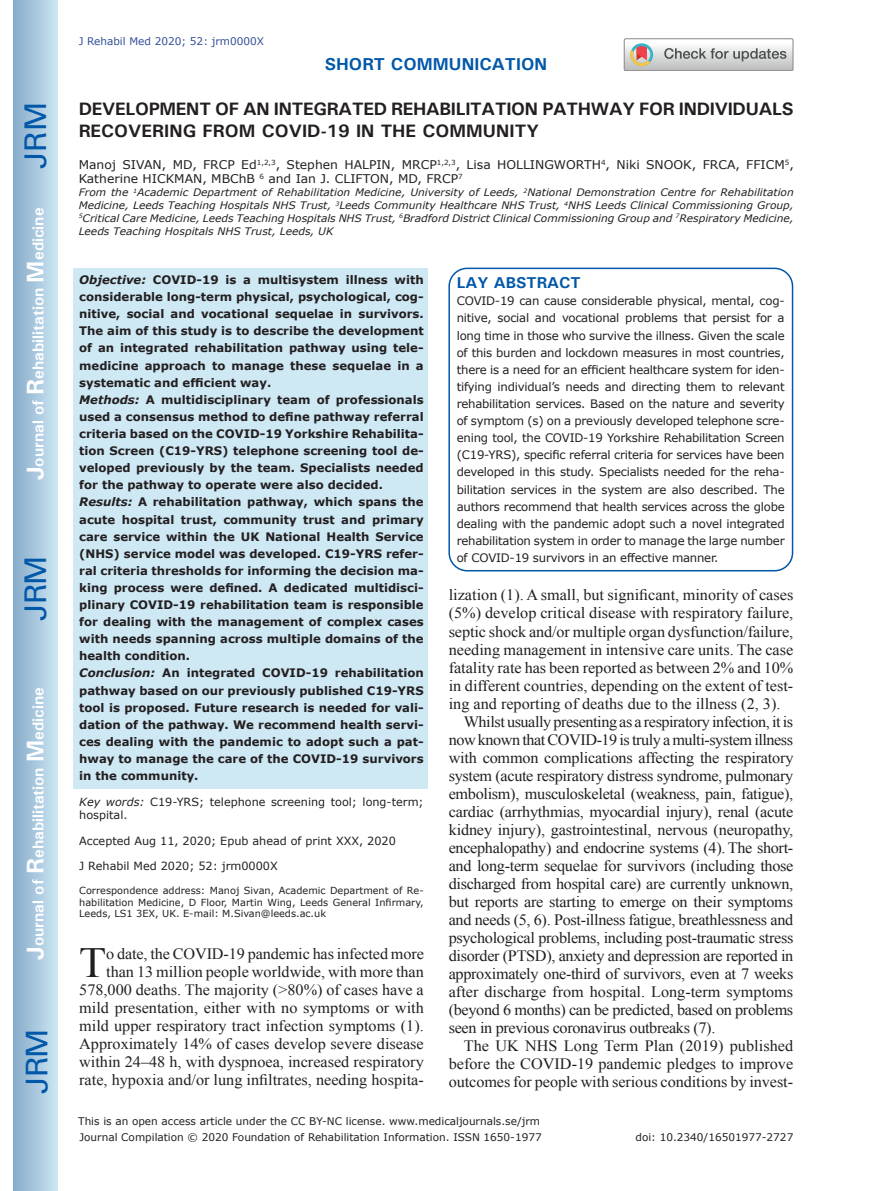
<style>
.page{position:relative;width:872px;height:1191px;background:#fff}
.page>*{position:absolute;margin:0;border:0;box-sizing:border-box;transform-origin:0 0}
.t1{font:42.9px "Times New Roman";color:#231f20}
.t2{font:30px "Univers";letter-spacing:-.03em;color:#0157a8}
.t3{font:700 18px/21.6px "Univers";letter-spacing:-.015em;color:#231f20}
.t4{font:700 17.25px "Univers";color:#0157a8}
.t5{font:15.75px/18px "Times New Roman";letter-spacing:-.01em;color:#231f20;text-align:right}
.t6{font:700 15.75px "Univers";color:#fff}
.t7{font:15.75px "Times New Roman";letter-spacing:-.03em;color:#231f20}
.t8{font:700 15.75px "Univers";color:#0157a8}
.t9{font:12px/14.4px "Verdana";color:#231f20}
.t10{font:700 11.7px/17.1px "Verdana";color:#231f20}
.t11{font:11.7px/17.1px "Verdana";letter-spacing:-.02em;color:#231f20;text-align:justify}
.t12{font:11.25px/13.5px "Verdana";color:#231f20}
.t13{font:10.5px "Verdana";color:#231f20}
.t14{font:10.5px "Verdana";color:#324f95}
.t15{font:italic 10.35px/12.8px "Verdana";color:#231f20;text-align:justify}
.t16{font:9.75px/11.7px "Verdana";color:#231f20;text-align:justify}
.s1{font-size:24px}
.s2{font-style:italic}
</style>
<div class="page">
<div style="left:14px;top:0;width:43px;height:1191px;background:linear-gradient(to right,#88acca,#cbe5f2)"></div>
<div style="left:624px;top:38px;width:169px;height:33px;border:1px solid #888688;border-radius:2px"></div>
<svg style="left:624px;top:39px;width:169px;height:32px"></svg>
<div style="left:74px;top:268px;width:354px;height:521px;background:#cee8f4"></div>
<div style="left:448px;top:268px;width:345px;height:303px;border:2px solid #0157a8;border-radius:18px"></div>
<h2 class="t2" style="left:18px;top:169px;width:68px;rotate:-90deg">JRM</h2>
<p class="t6" style="left:28px;top:480px;width:274px;rotate:-90deg"><span class="s1">J</span>ournal of <span class="s1">R</span>ehabilitation <span class="s1">M</span>edicine</p>
<h2 class="t2" style="left:18px;top:620px;width:67px;rotate:-90deg">JRM</h2>
<p class="t6" style="left:28px;top:959px;width:274px;rotate:-90deg"><span class="s1">J</span>ournal of <span class="s1">R</span>ehabilitation <span class="s1">M</span>edicine</p>
<h2 class="t2" style="left:19px;top:1093px;width:67px;rotate:-90deg">JRM</h2>
<p class="t14" style="left:79px;top:35px;width:187px">J Rehabil Med 2020; 52: jrm0000X</p>
<p class="t4" style="left:325px;top:53px;width:224px">SHORT COMMUNICATION</p>
<p class="t3" style="left:79px;top:98px;width:716px">DEVELOPMENT OF AN INTEGRATED REHABILITATION PATHWAY FOR INDIVIDUALS<br>RECOVERING FROM COVID-19 IN THE COMMUNITY</p>
<p class="t9" style="left:79px;top:158px;width:716px">Manoj SIVAN, MD, FRCP Ed<sup>1,2,3</sup>, Stephen HALPIN, MRCP<sup>1,2,3</sup>, Lisa HOLLINGWORTH<sup>4</sup>, Niki SNOOK, FRCA, FFICM<sup>5</sup>,<br>Katherine HICKMAN, MBChB <sup>6</sup> and Ian J. CLIFTON, MD, FRCP<sup>7</sup></p>
<p class="t15" style="left:79px;top:186px;width:716px">From the <sup>1</sup>Academic Department of Rehabilitation Medicine, University of Leeds, <sup>2</sup>National Demonstration Centre for Rehabilitation Medicine, Leeds Teaching Hospitals NHS Trust, <sup>3</sup>Leeds Community Healthcare NHS Trust, <sup>4</sup>NHS Leeds Clinical Commissioning Group, <sup>5</sup>Critical Care Medicine, Leeds Teaching Hospitals NHS Trust, <sup>6</sup>Bradford District Clinical Commissioning Group and <sup>7</sup>Respiratory Medicine, Leeds Teaching Hospitals NHS Trust, Leeds, UK</p>
<p class="t10" style="left:79px;top:271px;width:346px"><span class="s2">Objective:</span> COVID-19 is a multisystem illness with considerable long-term physical, psychological, cog&shy;nitive, social and vocational sequelae in survivors.<br>The aim of this study is to describe the development of an integrated rehabilitation pathway using tele&shy;medicine approach to manage these sequelae in a systematic and efficient way.<br><span class="s2">Methods:</span> A multidisciplinary team of professionals used a consensus method to define pathway referral criteria based on the COVID-19 Yorkshire Rehabilita&shy;tion Screen (C19-YRS) telephone screening tool de&shy;veloped previously by the team. Specialists needed for the pathway to operate were also decided.<br><span class="s2">Results:</span> A rehabilitation pathway, which spans the acute hospital trust, community trust and primary care service within the UK National Health Service (NHS) service model was developed. C19-YRS refer&shy;ral criteria thresholds for informing the decision ma&shy;king process were defined. A dedicated multidisci&shy;plinary COVID-19 rehabilitation team is responsible for dealing with the management of complex cases with needs spanning across multiple domains of the health condition.<br><span class="s2">Conclusion:</span> An integrated COVID-19 rehabilitation pathway based on our previously published C19-YRS tool is proposed. Future research is needed for vali&shy;dation of the pathway. We recommend health servi&shy;ces dealing with the pandemic to adopt such a pat&shy;hway to manage the care of the COVID-19 survivors in the community.</p>
<p class="t12" style="left:79px;top:795px;width:346px"><span class="s2">Key words:</span> C19-YRS; telephone screening tool; long-term; hospital.</p>
<p class="t12" style="left:79px;top:834px;width:318px">Accepted Aug 11, 2020; Epub ahead of print XXX, 2020</p>
<p class="t12" style="left:79px;top:859px;width:200px">J Rehabil Med 2020; 52: jrm0000X</p>
<p class="t16" style="left:79px;top:884px;width:346px">Correspondence address: Manoj Sivan, Academic Department of Re&shy;habilitation Medicine, D Floor, Martin Wing, Leeds General Infirmary, Leeds, LS1 3EX, UK. E-mail: M.Sivan@leeds.ac.uk</p>
<h1 class="t1" style="left:79px;top:934px;width:29px">T</h1>
<p class="t5" style="left:79px;top:944px;width:346px">o date, the COVID-19 pandemic has infected more than 13 million people worldwide, with more than 578,000 deaths. The majority (&gt;80%) of cases have a mild presentation, either with no symptoms or with mild upper respiratory tract infection symptoms (1).<br>Approximately 14% of cases develop severe disease within 24–48 h, with dyspnoea, increased respiratory rate, hypoxia and/or lung infiltrates, needing hospita-</p>
<p class="t8" style="left:457px;top:273px;width:125px">LAY ABSTRACT</p>
<p class="t11" style="left:457px;top:293px;width:329px">COVID-19 can cause considerable physical, mental, cog&shy;nitive, social and vocational problems that persist for a long time in those who survive the illness. Given the scale of this burden and lockdown measures in most countries, there is a need for an efficient healthcare system for iden&shy;tifying individual’s needs and directing them to relevant rehabilitation services. Based on the nature and severity of symptom (s) on a previously developed telephone scre&shy;ening tool, the COVID-19 Yorkshire Rehabilitation Screen (C19-YRS), specific referral criteria for services have been developed in this study. Specialists needed for the reha&shy;bilitation services in the system are also described. The authors recommend that health services across the globe dealing with the pandemic adopt such a novel integrated rehabilitation system in order to manage the large number of COVID-19 survivors in an effective manner.</p>
<p class="t5" style="left:449px;top:586px;width:346px">lization (1). A small, but significant, minority of cases</p>
<p class="t5" style="left:449px;top:604px;width:346px">(5%) develop critical disease with respiratory failure,</p>
<p class="t5" style="left:449px;top:622px;width:346px">septic shock and/or multiple organ dysfunction/failure,</p>
<p class="t5" style="left:449px;top:640px;width:346px">needing management in intensive care units. The case</p>
<p class="t5" style="left:449px;top:658px;width:346px">fatality rate has been reported as between 2% and 10%</p>
<p class="t5" style="left:449px;top:676px;width:345px">in different countries, depending on the extent of test-</p>
<p class="t5" style="left:449px;top:694px;width:333px">ing and reporting of deaths due to the illness (2, 3).</p>
<p class="t5" style="left:464px;top:712px;width:331px">Whilst usually presenting as a respiratory infection, it is</p>
<p class="t7" style="left:449px;top:728px;width:346px">now known that COVID-19 is truly a multi-system illness</p>
<p class="t5" style="left:449px;top:748px;width:346px">with common complications affecting the respiratory</p>
<p class="t5" style="left:449px;top:766px;width:346px">system (acute respiratory distress syndrome, pulmonary</p>
<p class="t5" style="left:449px;top:784px;width:346px">embolism), musculoskeletal (weakness, pain, fatigue),</p>
<p class="t5" style="left:449px;top:802px;width:346px">cardiac (arrhythmias, myocardial injury), renal (acute</p>
<p class="t5" style="left:449px;top:820px;width:346px">kidney injury), gastrointestinal, nervous (neuropathy,</p>
<p class="t5" style="left:449px;top:838px;width:346px">encephalopathy) and endocrine systems (4). The short-</p>
<p class="t5" style="left:449px;top:856px;width:346px">and long-term sequelae for survivors (including those</p>
<p class="t5" style="left:449px;top:874px;width:346px">discharged from hospital care) are currently unknown,</p>
<p class="t5" style="left:449px;top:892px;width:346px">but reports are starting to emerge on their symptoms</p>
<p class="t5" style="left:449px;top:910px;width:346px">and needs (5, 6). Post-illness fatigue, breathlessness and</p>
<p class="t5" style="left:449px;top:928px;width:346px">psychological problems, including post-traumatic stress</p>
<p class="t5" style="left:449px;top:946px;width:346px">disorder (PTSD), anxiety and depression are reported in</p>
<p class="t5" style="left:449px;top:964px;width:346px">approximately one-third of survivors, even at 7 weeks</p>
<p class="t5" style="left:449px;top:982px;width:346px">after discharge from hospital. Long-term symptoms</p>
<p class="t5" style="left:449px;top:1000px;width:346px">(beyond 6 months) can be predicted, based on problems</p>
<p class="t5" style="left:449px;top:1018px;width:268px">seen in previous coronavirus outbreaks (7).</p>
<p class="t5" style="left:464px;top:1036px;width:331px">The UK NHS Long Term Plan (2019) published</p>
<p class="t5" style="left:449px;top:1054px;width:346px">before the COVID-19 pandemic pledges to improve</p>
<p class="t5" style="left:449px;top:1072px;width:346px">outcomes for people with serious conditions by invest-</p>
<p class="t13" style="left:78px;top:1114px;width:463px">This is an open access article under the CC BY-NC license. www.medicaljournals.se/jrm</p>
<p class="t13" style="left:79px;top:1131px;width:464px">Journal Compilation © 2020 Foundation of Rehabilitation Information. ISSN 1650-1977</p>
<p class="t13" style="left:635px;top:1130px;width:159px">doi: 10.2340/16501977-2727</p>
</div>
